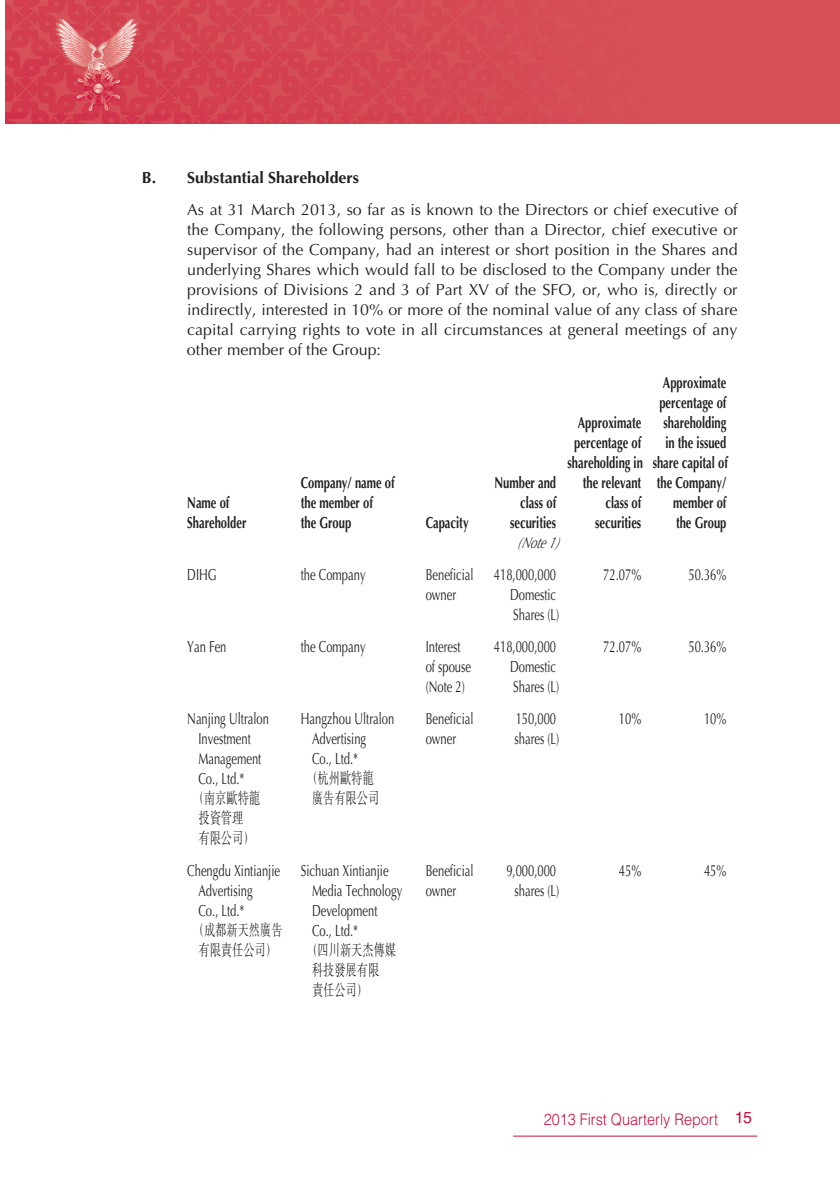
<style>
.page{position:relative;width:840px;height:1191px;background:#fff}
.page>*{position:absolute;margin:0;border:0;box-sizing:border-box;transform-origin:0 0}
.t1{font:16px/20px "Optima LT Std";color:#231f20;text-align:justify}
.t2{font:16px/20px "Optima LT Std";color:#231f20;scale:.7 1}
.t3{font:700 16px/20px "Optima LT Std";color:#231f20;scale:.7 1}
.t4{font:300 16px/20px "M Sung HK";color:#231f20;scale:.7 1}
.t5{font:300 16px "Helvetica LT Std";color:#cd0d40;scale:.9 1}
.t6{font:700 16px "Optima LT Std";color:#231f20}
.t7{font:italic 16px "Optima LT Std";color:#231f20;scale:.7 1}
.s1{font-weight:400}
</style>
<div class="page">
<img style="left:6px;top:0;width:833px;height:123px">
<hr style="left:513px;top:1135px;width:243px;height:1px;background:#cd0d40">
<p class="t6" style="left:142px;top:169px;width:218px">B. Substantial Shareholders</p>
<p class="t1" style="left:187px;top:200px;width:552px">As at 31 March 2013, so far as is known to the Directors or chief executive of the Company, the following persons, other than a Director, chief executive or supervisor of the Company, had an interest or short position in the Shares and underlying Shares which would fall to be disclosed to the Company under the provisions of Divisions 2 and 3 of Part XV of the SFO, or, who is, directly or indirectly, interested in 10% or more of the nominal value of any class of share capital carrying rights to vote in all circumstances at general meetings of any other member of the Group:</p>
<p class="t3" style="left:659px;top:372px;width:97px">Approximate percentage of</p>
<p class="t3" style="left:577px;top:412px;width:92px">Approximate</p>
<p class="t3" style="left:663px;top:412px;width:91px">shareholding</p>
<p class="t3" style="left:574px;top:432px;width:97px">percentage of</p>
<p class="t3" style="left:567px;top:432px;width:230px;text-align:right">in the issued<br>shareholding in share capital of</p>
<p class="t3" style="left:300px;top:472px;width:135px">Company/ name of</p>
<p class="t3" style="left:494px;top:472px;width:90px">Number and</p>
<p class="t3" style="left:582px;top:472px;width:207px">the relevant the Company/</p>
<p class="t3" style="left:187px;top:492px;width:62px">Name of</p>
<p class="t3" style="left:300px;top:492px;width:104px">the member of</p>
<p class="t3" style="left:520px;top:492px;width:53px">class of</p>
<p class="t3" style="left:605px;top:492px;width:53px">class of</p>
<p class="t3" style="left:672px;top:492px;width:78px">member of</p>
<p class="t3" style="left:187px;top:512px;width:86px">Shareholder</p>
<p class="t3" style="left:300px;top:512px;width:74px">the Group</p>
<p class="t3" style="left:425px;top:512px;width:63px">Capacity</p>
<p class="t3" style="left:510px;top:512px;width:67px">securities</p>
<p class="t3" style="left:595px;top:512px;width:67px">securities</p>
<p class="t3" style="left:675px;top:512px;width:74px">the Group</p>
<p class="t7" style="left:517px;top:533px;width:69px">(Note1)</p>
<p class="t2" style="left:187px;top:564px;width:43px">DIHG</p>
<p class="t2" style="left:300px;top:564px;width:94px">the Company</p>
<p class="t2" style="left:425px;top:564px;width:70px">Beneficial</p>
<p class="t2" style="left:493px;top:564px;width:90px">418,000,000</p>
<p class="t2" style="left:603px;top:564px;width:56px">72.07%</p>
<p class="t2" style="left:688px;top:564px;width:56px">50.36%</p>
<p class="t2" style="left:425px;top:584px;width:45px">owner</p>
<p class="t2" style="left:510px;top:584px;width:72px">Domestic<br>Shares (L)</p>
<p class="t2" style="left:187px;top:636px;width:58px">Yan Fen</p>
<p class="t2" style="left:300px;top:636px;width:94px">the Company</p>
<p class="t2" style="left:425px;top:636px;width:51px">Interest</p>
<p class="t2" style="left:493px;top:636px;width:90px">418,000,000</p>
<p class="t2" style="left:603px;top:636px;width:56px">72.07%</p>
<p class="t2" style="left:688px;top:636px;width:56px">50.36%</p>
<p class="t2" style="left:425px;top:656px;width:66px">of spouse</p>
<p class="t2" style="left:510px;top:656px;width:67px">Domestic</p>
<p class="t2" style="left:425px;top:676px;width:58px">(Note 2)</p>
<p class="t2" style="left:513px;top:676px;width:67px">Shares (L)</p>
<p class="t2" style="left:187px;top:708px;width:118px">Nanjing Ultralon</p>
<p class="t2" style="left:300px;top:708px;width:135px">Hangzhou Ultralon</p>
<p class="t2" style="left:425px;top:708px;width:70px">Beneficial</p>
<p class="t2" style="left:515px;top:708px;width:59px">150,000</p>
<p class="t2" style="left:618px;top:708px;width:34px">10%</p>
<p class="t2" style="left:703px;top:708px;width:34px">10%</p>
<p class="t2" style="left:198px;top:728px;width:76px">Investment</p>
<p class="t2" style="left:312px;top:728px;width:79px">Advertising</p>
<p class="t2" style="left:425px;top:728px;width:45px">owner</p>
<p class="t2" style="left:514px;top:728px;width:66px">shares (L)</p>
<p class="t2" style="left:198px;top:748px;width:91px">Management</p>
<p class="t2" style="left:312px;top:748px;width:67px">Co., Ltd.*</p>
<p class="t2" style="left:198px;top:768px;width:67px">Co., Ltd.*</p>
<p class="t4" style="left:306px;top:767px;width:98px">（杭州歐特龍</p>
<p class="t4" style="left:193px;top:787px;width:98px">（南京歐特龍</p>
<p class="t4" style="left:312px;top:787px;width:98px">廣告有限公司</p>
<p class="t4" style="left:198px;top:807px;width:81px">投資管理有限公司）</p>
<p class="t2" style="left:187px;top:860px;width:134px">Chengdu Xintianjie</p>
<p class="t2" style="left:300px;top:860px;width:127px">Sichuan Xintianjie</p>
<p class="t2" style="left:425px;top:860px;width:70px">Beneficial</p>
<p class="t2" style="left:506px;top:860px;width:73px">9,000,000</p>
<p class="t2" style="left:618px;top:860px;width:34px">45%</p>
<p class="t2" style="left:703px;top:860px;width:34px">45%</p>
<p class="t2" style="left:198px;top:880px;width:79px">Advertising</p>
<p class="t2" style="left:312px;top:880px;width:130px">Media Technology</p>
<p class="t2" style="left:425px;top:880px;width:45px">owner</p>
<p class="t2" style="left:514px;top:880px;width:66px">shares (L)</p>
<p class="t2" style="left:198px;top:900px;width:67px">Co., Ltd.*</p>
<p class="t2" style="left:312px;top:900px;width:95px">Development</p>
<p class="t4" style="left:193px;top:919px;width:130px">（成都新天然廣告</p>
<p class="t2" style="left:312px;top:920px;width:67px">Co., Ltd.*</p>
<p class="t4" style="left:198px;top:939px;width:114px">有限責任公司）</p>
<p class="t4" style="left:312px;top:939px;width:122px;text-indent:-6px">（四川新天杰傳媒科技發展有限<br>責任公司）</p>
<p class="t5" style="left:543px;top:1109px;width:233px">2013 First Quarterly Report <span class="s1">15</span></p>
</div>
